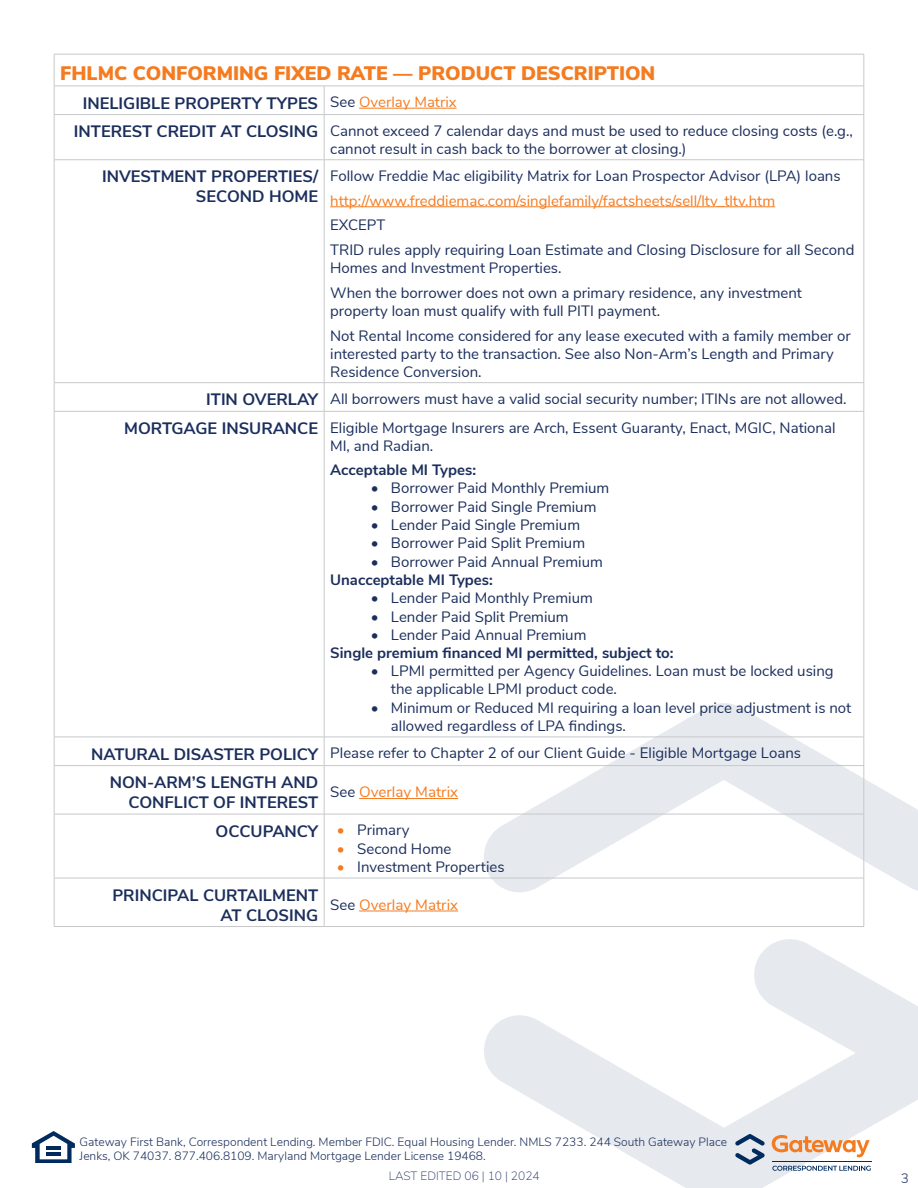
<style>
.page{position:relative;width:918px;height:1188px;background:#fff}
.page>*{position:absolute;margin:0;border:0;box-sizing:border-box;transform-origin:0 0}
.t1{font:900 19.5px "Nunito Sans";color:#f47b20}
.t2{font:700 16.5px/19.8px "Nunito Sans";color:#1b2e5c;text-align:right}
.t3{font:15px/18px "Nunito Sans";color:#1b2e5c}
.t4{font:15px "Nunito Sans";color:#f47b20}
.t5{font:700 15px "Nunito Sans";color:#1b2e5c}
.t6{font:300 13.5px "Nunito Sans";color:#1b2e5c}
.t7{font:300 12px/14.4px "Nunito Sans";color:#1b2e5c}
.t8{font:200 12px "Nunito Sans";color:#1b2e5c}
.s1{font-weight:400;font-size:15px}
.s2{font-weight:400;font-size:14.7px;color:#f47b20}
.s3{font-weight:700;font-size:16.5px}
.s4{color:#1b2e5c}
.s5{font-weight:400;font-size:15px;color:#f47b20}
.s6{color:#f47b20}
</style>
<div class="page">
<svg style="left:484px;top:703px;width:434px;height:194px"></svg>
<svg style="left:484px;top:939px;width:434px;height:249px"></svg>
<svg style="left:32px;top:1131px;width:43px;height:32px"></svg>
<hr style="left:46px;top:1146px;width:15px;height:4px;background:#002b5e">
<hr style="left:46px;top:1152px;width:15px;height:3px;background:#002b5e">
<svg style="left:772px;top:1135px;width:98px;height:22px"></svg>
<svg style="left:735px;top:1134px;width:30px;height:31px"></svg>
<svg style="left:772px;top:1166px;width:99px;height:5px"></svg>
<hr style="left:772px;top:1161px;width:99px;height:1px;background:#002b5e">
<hr style="left:54px;top:54px;width:270px;height:1px;background:#c7c8ca">
<hr style="left:54px;top:54px;width:1px;height:32px;background:#c7c8ca">
<hr style="left:324px;top:54px;width:540px;height:1px;background:#c7c8ca">
<hr style="left:864px;top:54px;width:1px;height:32px;background:#c7c8ca">
<hr style="left:54px;top:86px;width:270px;height:1px;background:#c7c8ca">
<svg style="left:54px;top:86px;width:1px;height:28px"></svg>
<hr style="left:324px;top:86px;width:540px;height:1px;background:#c7c8ca">
<svg style="left:324px;top:86px;width:1px;height:28px"></svg>
<svg style="left:864px;top:86px;width:1px;height:28px"></svg>
<hr style="left:54px;top:114px;width:270px;height:1px;background:#c7c8ca">
<hr style="left:54px;top:115px;width:1px;height:45px;background:#c7c8ca">
<hr style="left:324px;top:114px;width:540px;height:1px;background:#c7c8ca">
<hr style="left:324px;top:115px;width:1px;height:45px;background:#c7c8ca">
<hr style="left:864px;top:115px;width:1px;height:45px;background:#c7c8ca">
<hr style="left:54px;top:159px;width:270px;height:1px;background:#c7c8ca">
<hr style="left:54px;top:160px;width:1px;height:222px;background:#c7c8ca">
<hr style="left:324px;top:159px;width:540px;height:1px;background:#c7c8ca">
<hr style="left:324px;top:160px;width:1px;height:222px;background:#c7c8ca">
<hr style="left:864px;top:160px;width:1px;height:222px;background:#c7c8ca">
<hr style="left:54px;top:382px;width:270px;height:1px;background:#c7c8ca">
<svg style="left:54px;top:383px;width:1px;height:28px"></svg>
<hr style="left:324px;top:382px;width:540px;height:1px;background:#c7c8ca">
<svg style="left:324px;top:383px;width:1px;height:28px"></svg>
<svg style="left:864px;top:383px;width:1px;height:28px"></svg>
<hr style="left:54px;top:411px;width:270px;height:1px;background:#c7c8ca">
<hr style="left:54px;top:412px;width:1px;height:325px;background:#c7c8ca">
<hr style="left:324px;top:411px;width:540px;height:1px;background:#c7c8ca">
<hr style="left:324px;top:412px;width:1px;height:325px;background:#c7c8ca">
<hr style="left:864px;top:412px;width:1px;height:325px;background:#c7c8ca">
<hr style="left:54px;top:737px;width:270px;height:1px;background:#c7c8ca">
<svg style="left:54px;top:737px;width:1px;height:28px"></svg>
<hr style="left:324px;top:737px;width:540px;height:1px;background:#c7c8ca">
<svg style="left:324px;top:737px;width:1px;height:28px"></svg>
<svg style="left:864px;top:737px;width:1px;height:28px"></svg>
<hr style="left:54px;top:765px;width:270px;height:1px;background:#c7c8ca">
<hr style="left:54px;top:766px;width:1px;height:48px;background:#c7c8ca">
<hr style="left:324px;top:765px;width:540px;height:1px;background:#c7c8ca">
<hr style="left:324px;top:766px;width:1px;height:48px;background:#c7c8ca">
<hr style="left:864px;top:766px;width:1px;height:48px;background:#c7c8ca">
<hr style="left:54px;top:814px;width:270px;height:1px;background:#c7c8ca">
<hr style="left:54px;top:814px;width:1px;height:64px;background:#c7c8ca">
<hr style="left:324px;top:814px;width:540px;height:1px;background:#c7c8ca">
<hr style="left:324px;top:814px;width:1px;height:64px;background:#c7c8ca">
<hr style="left:864px;top:814px;width:1px;height:64px;background:#c7c8ca">
<hr style="left:54px;top:878px;width:270px;height:1px;background:#c7c8ca">
<hr style="left:54px;top:878px;width:1px;height:48px;background:#c7c8ca">
<hr style="left:324px;top:878px;width:540px;height:1px;background:#c7c8ca">
<hr style="left:324px;top:878px;width:1px;height:48px;background:#c7c8ca">
<hr style="left:864px;top:878px;width:1px;height:48px;background:#c7c8ca">
<hr style="left:54px;top:926px;width:270px;height:1px;background:#c7c8ca">
<hr style="left:324px;top:926px;width:540px;height:1px;background:#c7c8ca">
<hr style="left:359px;top:108px;width:98px;height:1px;background:#f47b20">
<hr style="left:330px;top:206px;width:445px;height:1px;background:#f47b20">
<hr style="left:359px;top:798px;width:99px;height:1px;background:#f47b20">
<hr style="left:359px;top:911px;width:99px;height:1px;background:#f47b20">
<h1 class="t1" style="left:60px;top:59px;width:597px">FHLMC CONFORMING FIXED RATE — PRODUCT DESCRIPTION</h1>
<p class="t2" style="left:83px;top:92px;width:375px">INELIGIBLE PROPERTY TYPES <span class="s1">See</span> <span class="s2">Overlay Matrix</span></p>
<p class="t3" style="left:330px;top:121px;width:524px;text-indent:-256px"><span class="s3">INTEREST CREDIT AT CLOSING</span> Cannot exceed 7 calendar days and must be used to reduce closing costs (e.g., cannot result in cash back to the borrower at closing.)</p>
<p class="t2" style="left:102px;top:166px;width:218px">INVESTMENT PROPERTIES/<br>SECOND HOME</p>
<p class="t3" style="left:330px;top:166px;width:512px">Follow Freddie Mac eligibility Matrix for Loan Prospector Advisor (LPA) loans</p>
<p class="t4" style="left:330px;top:190px;width:446px">http://www.freddiemac.com/singlefamily/factsheets/sell/ltv_tltv.htm</p>
<p class="t3" style="left:330px;top:212px;width:526px;line-height:24.8px">EXCEPT<br>TRID rules apply requiring Loan Estimate and Closing Disclosure for all Second</p>
<p class="t3" style="left:330px;top:255px;width:473px;line-height:24.8px">Homes and Investment Properties.<br>When the borrower does not own a primary residence, any investment</p>
<p class="t3" style="left:330px;top:297px;width:522px;line-height:24.8px">property loan must qualify with full PITI payment.<br>Not Rental Income considered for any lease executed with a family member or</p>
<p class="t3" style="left:330px;top:344px;width:505px">interested party to the transaction. See also Non-Arm’s Length and Primary<br>Residence Conversion.</p>
<p class="t3" style="left:124px;top:383px;width:724px;line-height:28.7px;text-indent:82px"><span class="s3">ITIN OVERLAY</span> All borrowers must have a valid social security number; ITINs are not allowed.<br><span class="s3">MORTGAGE INSURANCE</span> Eligible Mortgage Insurers are Arch, Essent Guaranty, Enact, MGIC, National</p>
<p class="t3" style="left:330px;top:435px;width:105px">MI, and Radian.</p>
<p class="t5" style="left:330px;top:459px;width:147px">Acceptable MI Types:</p>
<p class="t3" style="left:371px;top:478px;width:240px">• Borrower Paid Monthly Premium</p>
<p class="t3" style="left:371px;top:497px;width:227px">• Borrower Paid Single Premium</p>
<p class="t3" style="left:371px;top:515px;width:211px">• Lender Paid Single Premium</p>
<p class="t3" style="left:371px;top:533px;width:216px">• Borrower Paid Split Premium</p>
<p class="t3" style="left:371px;top:552px;width:234px">• Borrower Paid Annual Premium</p>
<p class="t5" style="left:330px;top:569px;width:164px">Unacceptable MI Types:</p>
<p class="t3" style="left:371px;top:588px;width:224px">• Lender Paid Monthly Premium</p>
<p class="t3" style="left:371px;top:607px;width:200px">• Lender Paid Split Premium</p>
<p class="t3" style="left:371px;top:625px;width:217px">• Lender Paid Annual Premium</p>
<p class="t5" style="left:330px;top:642px;width:345px">Single premium financed MI permitted, subject to:</p>
<p class="t3" style="left:391px;top:661px;width:444px;text-indent:-20px">• LPMI permitted per Agency Guidelines. Loan must be locked using the applicable LPMI product code.</p>
<p class="t3" style="left:391px;top:698px;width:462px;text-indent:-20px">• Minimum or Reduced MI requiring a loan level price adjustment is not allowed regardless of LPA findings.</p>
<p class="t3" style="left:91px;top:743px;width:711px"><span class="s3">NATURAL DISASTER POLICY</span> Please refer to Chapter 2 of our Client Guide - Eligible Mortgage Loans</p>
<p class="t2" style="left:110px;top:772px;width:210px">NON-ARM’S LENGTH AND<br>CONFLICT OF INTEREST</p>
<p class="t4" style="left:330px;top:781px;width:129px"><span class="s4">See</span> Overlay Matrix</p>
<p class="t2" style="left:216px;top:820px;width:196px">OCCUPANCY <span class="s5">•</span> <span class="s1">Primary</span></p>
<p class="t3" style="left:337px;top:839px;width:116px"><span class="s6">•</span> Second Home</p>
<p class="t3" style="left:337px;top:857px;width:169px"><span class="s6">•</span> Investment Properties</p>
<p class="t2" style="left:112px;top:884px;width:207px">PRINCIPAL CURTAILMENT<br>AT CLOSING</p>
<p class="t4" style="left:330px;top:894px;width:129px"><span class="s4">See</span> Overlay Matrix</p>
<p class="t7" style="left:80px;top:1133px;width:649px">Gateway First Bank, Correspondent Lending. Member FDIC. Equal Housing Lender. NMLS 7233. 244 South Gateway Place<br>Jenks, OK 74037. 877.406.8109. Maryland Mortgage Lender License 19468.</p>
<p class="t8" style="left:389px;top:1167px;width:152px">LAST EDITED 06 | 10 | 2024</p>
<p class="t6" style="left:901px;top:1169px;width:10px">3</p>
</div>
